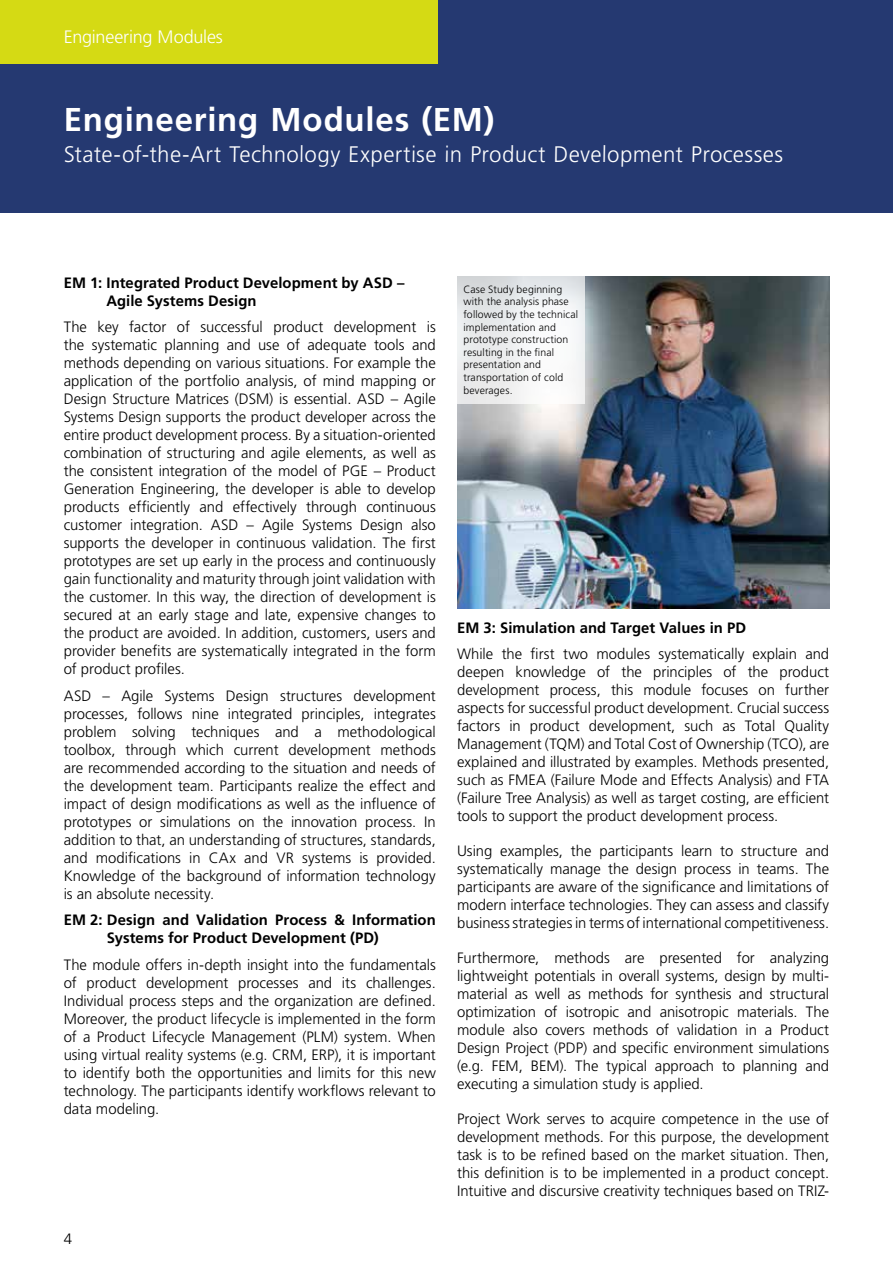
<style>
.page{position:relative;width:893px;height:1263px;background:#fff}
.page>*{position:absolute;margin:0;border:0;box-sizing:border-box;transform-origin:0 0}
.t1{font:700 33px "Frutiger LT Std";letter-spacing:.025em;color:#fff}
.t2{font:300 22.5px "Frutiger LT Std";color:#fff}
.t3{font:300 18px "Frutiger LT Std";letter-spacing:-.01em;color:#fff}
.t4{font:300 15px/18px "Frutiger LT Std";color:#000;text-align:justify}
.t5{font:700 15px/18px "Frutiger LT Std";letter-spacing:.005em;color:#000}
.t6{font:300 10.5px/12.6px "Frutiger LT Std";letter-spacing:.01em;color:#000}
</style>
<div class="page">
<div style="left:0;top:0;width:893px;height:213px;background:#253971"></div>
<img style="left:457px;top:276px;width:372px;height:332px">
<div style="left:0;top:0;width:438px;height:64px;background:#d5da14"></div>
<svg style="left:457px;top:276px;width:128px;height:128px;fill:#edeef0"></svg>
<p class="t3" style="left:64px;top:27px;width:161px">Engineering Modules</p>
<h1 class="t1" style="left:64px;top:100px;width:432px">Engineering Modules (EM)</h1>
<h2 class="t2" style="left:64px;top:142px;width:721px">State-of-the-Art Technology Expertise in Product Development Processes</h2>
<p class="t5" style="left:106px;top:273px;width:300px;text-indent:-43px">EM 1: Integrated Product Development by ASD –<br>Agile Systems Design</p>
<p class="t4" style="left:64px;top:318px;width:374px">The key factor of successful product development is the systematic planning and use of adequate tools and methods depending on various situations. For example the application of the portfolio analysis, of mind mapping or Design Structure Matrices (DSM) is essential. ASD – Agile Systems Design supports the product developer across the entire product development process. By a situation-oriented combination of structuring and agile elements, as well as the consistent integration of the model of PGE – Product Generation Engineering, the developer is able to develop products efficiently and effectively through continuous customer integration. ASD – Agile Systems Design also supports the developer in continuous validation. The first prototypes are set up early in the process and continuously gain functionality and maturity through joint validation with the customer. In this way, the direction of development is secured at an early stage and late, expensive changes to the product are avoided. In addition, customers, users and provider benefits are systematically integrated in the form of product profiles.</p>
<p class="t4" style="left:64px;top:687px;width:374px">ASD – Agile Systems Design structures development processes, follows nine integrated principles, integrates problem solving techniques and a methodological toolbox, through which current development methods are recommended according to the situation and needs of the development team. Participants realize the effect and impact of design modifications as well as the influence of prototypes or simulations on the innovation process. In addition to that, an understanding of structures, standards, and modifications in CAx and VR systems is provided.<br>Knowledge of the background of information technology is an absolute necessity.</p>
<p class="t5" style="left:107px;top:911px;width:330px;text-indent:-43px">EM 2: Design and Validation Process &amp; Information<br>Systems for Product Development (PD)</p>
<p class="t4" style="left:64px;top:956px;width:374px">The module offers in-depth insight into the fundamentals of product development processes and its challenges.<br>Individual process steps and the organization are defined.<br>Moreover, the product lifecycle is implemented in the form of a Product Lifecycle Management (PLM) system. When using virtual reality systems (e.g. CRM, ERP), it is important to identify both the opportunities and limits for this new technology. The participants identify workflows relevant to data modeling.</p>
<p class="t4" style="left:64px;top:1230px;width:10px">4</p>
<p class="t6" style="left:463px;top:283px;width:116px">Case Study beginning with the analysis phase followed by the technical implementation and prototype construction resulting in the final presentation and transportation of cold beverages.</p>
<p class="t5" style="left:457px;top:619px;width:290px">EM 3: Simulation and Target Values in PD</p>
<p class="t4" style="left:457px;top:645px;width:374px">While the first two modules systematically explain and deepen knowledge of the principles of the product development process, this module focuses on further aspects for successful product development. Crucial success factors in product development, such as Total Quality Management (TQM) and Total Cost of Ownership (TCO), are explained and illustrated by examples. Methods presented, such as FMEA (Failure Mode and Effects Analysis) and FTA (Failure Tree Analysis) as well as target costing, are efficient tools to support the product development process.</p>
<p class="t4" style="left:457px;top:842px;width:374px">Using examples, the participants learn to structure and systematically manage the design process in teams. The participants are aware of the significance and limitations of modern interface technologies. They can assess and classify business strategies in terms of international competitiveness.</p>
<p class="t4" style="left:457px;top:949px;width:374px">Furthermore, methods are presented for analyzing lightweight potentials in overall systems, design by multi&shy;material as well as methods for synthesis and structural optimization of isotropic and anisotropic materials. The module also covers methods of validation in a Product Design Project (PDP) and specific environment simulations (e.g. FEM, BEM). The typical approach to planning and executing a simulation study is applied.</p>
<p class="t4" style="left:457px;top:1110px;width:374px">Project Work serves to acquire competence in the use of development methods. For this purpose, the development task is to be refined based on the market situation. Then, this definition is to be implemented in a product concept.<br>Intuitive and discursive creativity techniques based on TRIZ-</p>
</div>
